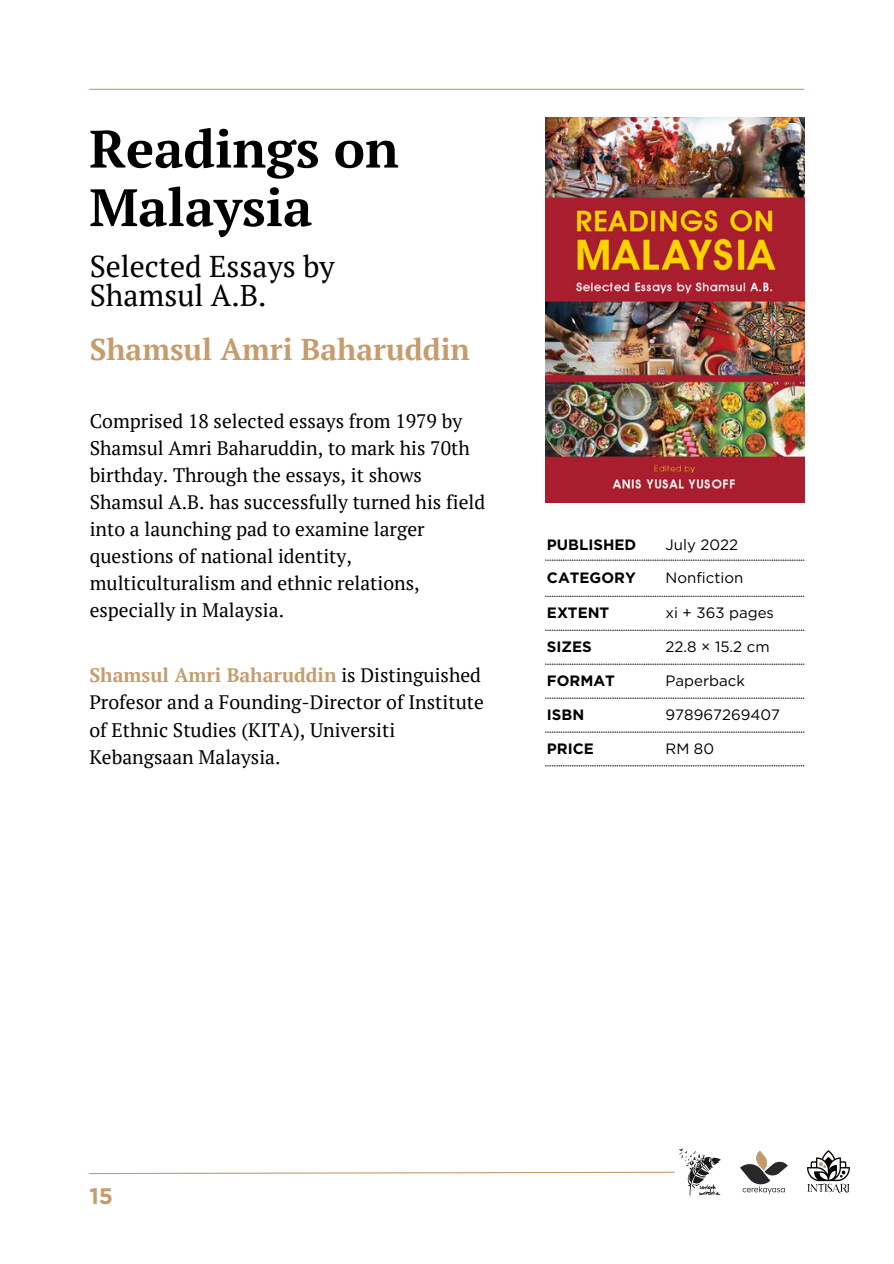
<style>
.page{position:relative;width:894px;height:1264px;background:#fff}
.page>*{position:absolute;margin:0;border:0;box-sizing:border-box;transform-origin:0 0}
.t1{font:700 52.5px/58.5px "PT Serif";color:#000}
.t2{font:30px/29.2px "PT Serif";color:#000}
.t3{font:700 30px "PT Serif";color:#c69c6d}
.t4{font:700 22.5px "Gotham";color:#c69c6d}
.t5{font:19.5px/27px "PT Serif";color:#000}
.t6{font:15px "Gotham";color:#000}
.t7{font:700 15px "Gotham";color:#000}
.s1{font-weight:700;color:#c69c6d}
</style>
<div class="page">
<hr style="left:89px;top:89px;width:715px;height:1px;background:#c69c6d">
<svg style="left:89px;top:1171px;width:585px;height:3px"></svg>
<img style="left:674px;top:1148px;width:47px;height:48px">
<img style="left:807px;top:1150px;width:43px;height:44px">
<img style="left:740px;top:1150px;width:47px;height:45px">
<svg style="left:545px;top:559px;width:259px;height:207px"></svg>
<img style="left:545px;top:118px;width:259px;height:384px">
<p class="t1" style="left:89px;top:118px;width:311px">Readings on<br>Malaysia</p>
<p class="t2" style="left:90px;top:251px;width:246px">Selected Essays by<br>Shamsul A.B.</p>
<p class="t3" style="left:90px;top:329px;width:381px">Shamsul Amri Baharuddin</p>
<p class="t5" style="left:90px;top:407px;width:397px">Comprised 18 selected essays from 1979 by Shamsul Amri Baharuddin, to mark his 70th birthday. Through the essays, it shows Shamsul A.B. has successfully turned his field into a launching pad to examine larger questions of national identity, multiculturalism and ethnic relations, especially in Malaysia.</p>
<p class="t5" style="left:89px;top:661px;width:396px"><span class="s1">Shamsul Amri Baharuddin</span> is Distinguished Profesor and a Founding-Director of Institute of Ethnic Studies (KITA), Universiti Kebangsaan Malaysia.</p>
<p class="t7" style="left:546px;top:535px;width:91px">PUBLISHED</p>
<h1 class="t6" style="left:665px;top:535px;width:74px">July 2022</h1>
<h3 class="t7" style="left:546px;top:568px;width:90px">CATEGORY</h3>
<h2 class="t6" style="left:665px;top:568px;width:79px">Nonfiction</h2>
<p class="t7" style="left:546px;top:604px;width:64px">EXTENT</p>
<p class="t6" style="left:665px;top:604px;width:110px">xi + 363 pages</p>
<p class="t7" style="left:546px;top:637px;width:46px">SIZES</p>
<p class="t6" style="left:665px;top:637px;width:105px">22.8 × 15.2 cm</p>
<p class="t7" style="left:546px;top:671px;width:69px">FORMAT</p>
<p class="t6" style="left:665px;top:671px;width:81px">Paperback</p>
<p class="t7" style="left:546px;top:705px;width:39px">ISBN</p>
<p class="t6" style="left:665px;top:705px;width:116px">978967269407</p>
<p class="t7" style="left:546px;top:739px;width:49px">PRICE</p>
<p class="t6" style="left:665px;top:739px;width:50px">RM 80</p>
<p class="t4" style="left:89px;top:1181px;width:25px">15</p>
</div>
